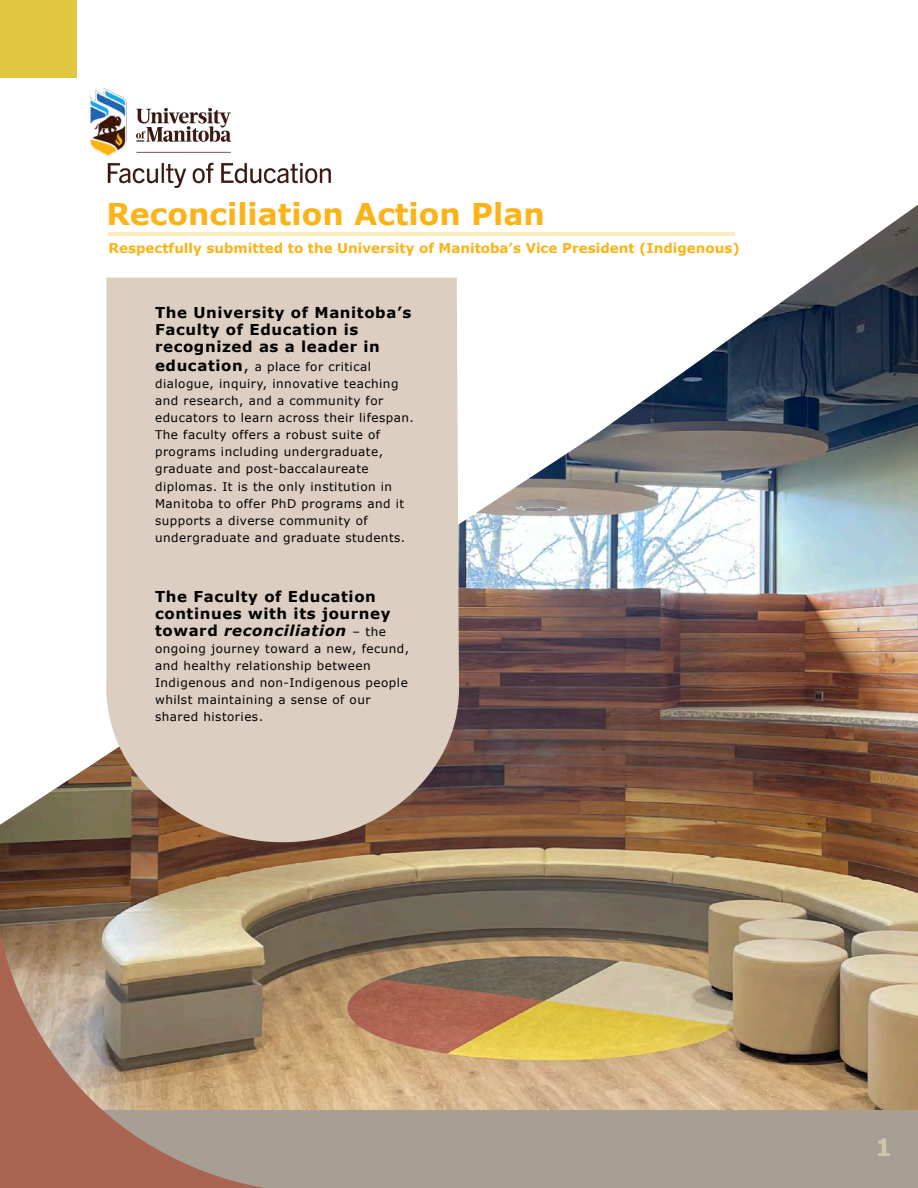
<style>
.page{position:relative;width:918px;height:1188px;background:#fff}
.page>*{position:absolute;margin:0;border:0;box-sizing:border-box;transform-origin:0 0}
.t1{font:700 30px "Verdana";color:#fbb318}
.t2{font:700 24px "Verdana";color:#d2c4ab}
.t3{font:700 15px/17.1px "Verdana";letter-spacing:.04em;color:#000}
.t4{font:700 13.5px "Verdana";color:#fbb318}
.t5{font:12px/17.1px "Verdana";letter-spacing:.04em;color:#000}
.s1{font-weight:700;font-size:15px}
.s2{font-size:15px}
.s3{font-style:italic}
.s4{font-weight:400;font-size:12px}
</style>
<div class="page">
<img style="left:0;top:842px;width:918px;height:268px">
<div style="left:0;top:1110px;width:918px;height:78px;background:#a79f93"></div>
<img style="left:0;top:169px;width:918px;height:673px">
<div style="left:106px;top:278px;width:353px;height:334px;background:#dccfc2"></div>
<svg style="left:106px;top:612px;width:353px;height:230px;background:#cebeaf"></svg>
<div style="left:0;top:0;width:77px;height:78px;background:#e1c740"></div>
<svg style="left:0;top:929px;width:303px;height:259px;background:#a78871"></svg>
<hr style="left:109px;top:232px;width:626px;height:4px;background:#fdeabf">
<img style="left:89px;top:88px;width:241px;height:99px">
<h1 class="t1" style="left:106px;top:202px;width:440px">Reconciliation Action Plan</h1>
<p class="t4" style="left:109px;top:242px;width:633px">Respectfully submitted to the University of Manitoba’s Vice President (Indigenous)</p>
<p class="t3" style="left:155px;top:305px;width:258px">The University of Manitoba’s<br>Faculty of Education is recognized as a leader in</p>
<p class="t5" style="left:155px;top:359px;width:260px"><span class="s1">education</span><span class="s2">,</span> a place for critical dialogue, inquiry, innovative teaching and research, and a community for educators to learn across their lifespan.<br>The faculty offers a robust suite of programs including undergraduate, graduate and post-baccalaureate diplomas. It is the only institution in Manitoba to offer PhD programs and it supports a diverse community of undergraduate and graduate students.</p>
<p class="t3" style="left:155px;top:589px;width:237px">The Faculty of Education continues with its journey toward <span class="s3">reconciliation</span> <span class="s4">– the</span></p>
<p class="t5" style="left:155px;top:641px;width:256px">ongoing journey toward a new, fecund, and healthy relationship between<br>Indigenous and non-Indigenous people whilst maintaining a sense of our shared histories.</p>
<h2 class="t2" style="left:875px;top:1137px;width:19px">1</h2>
</div>
